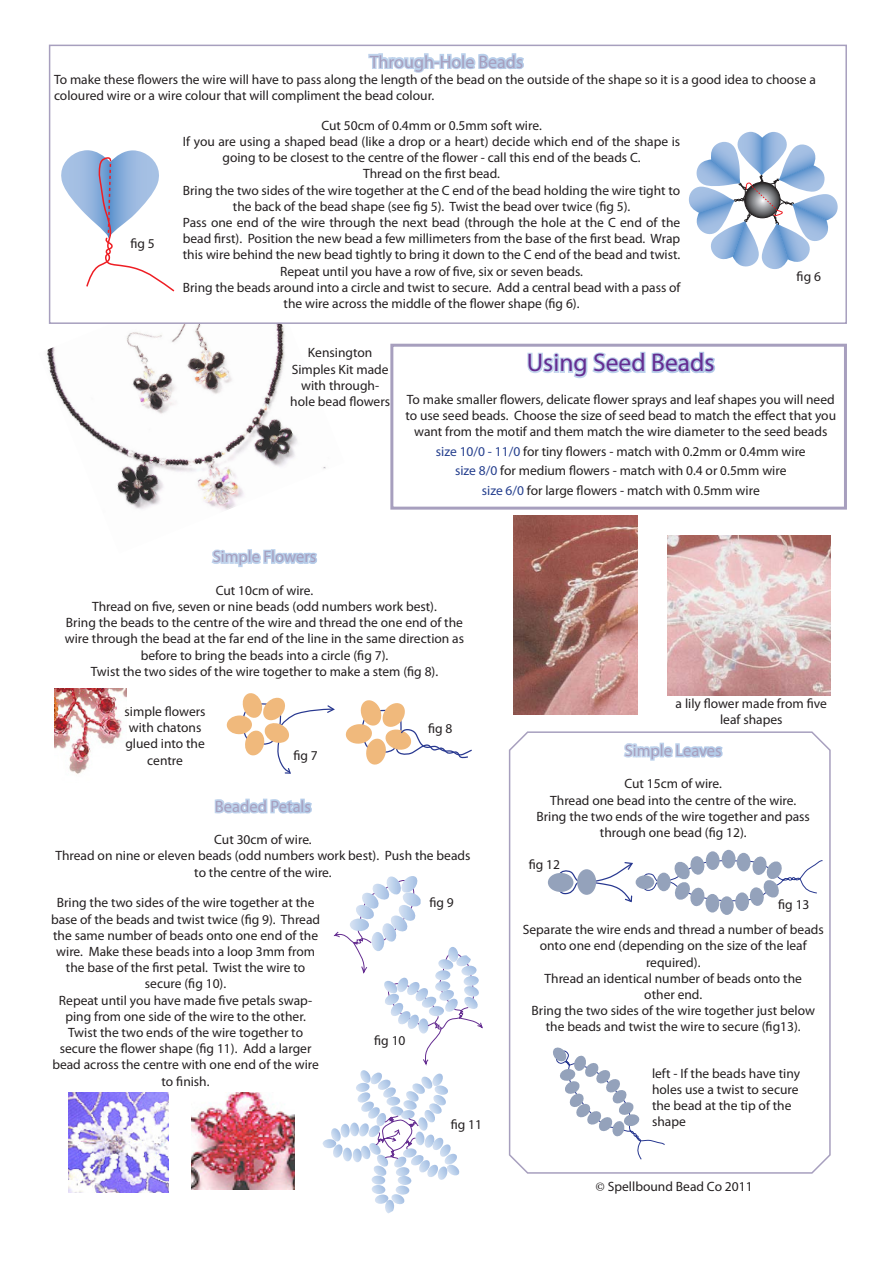
<style>
.page{position:relative;width:893px;height:1263px;background:#fff}
.page>*{position:absolute;margin:0;border:0;box-sizing:border-box;transform-origin:0 0}
.t1{font:25.5px "Myriad Pro";color:#652d91}
.t2{font:18px "Myriad Pro";color:#a79fbe}
.t3{font:16.5px "Myriad Pro";color:#a79fbe}
.t4{font:13.5px/16.2px "Myriad Pro";color:#231f20;text-align:center}
.s1{color:#253f8e}
.s2{font-family:"Minion Pro"}
</style>
<div class="page">
<img style="left:54px;top:689px;width:72px;height:85px">
<img style="left:47px;top:262px;width:279px;height:248px">
<div style="left:49px;top:45px;width:798px;height:279px;background:#fff;border:2px solid #a79fbe"></div>
<svg style="left:367px;top:44px;width:159px;height:29px"></svg>
<svg style="left:61px;top:150px;width:113px;height:141px"></svg>
<svg style="left:689px;top:132px;width:149px;height:137px"></svg>
<svg style="left:527px;top:351px;width:189px;height:28px"></svg>
<svg style="left:211px;top:549px;width:106px;height:18px"></svg>
<div style="left:390px;top:344px;width:457px;height:166px;border:3px solid #a79fbe"></div>
<svg style="left:214px;top:693px;width:121px;height:121px"></svg>
<svg style="left:345px;top:700px;width:127px;height:65px"></svg>
<svg style="left:323px;top:876px;width:160px;height:337px"></svg>
<svg style="left:508px;top:731px;width:323px;height:443px"></svg>
<img style="left:68px;top:1093px;width:101px;height:100px">
<img style="left:668px;top:536px;width:162px;height:159px">
<img style="left:513px;top:516px;width:125px;height:198px">
<img style="left:191px;top:1093px;width:104px;height:96px">
<p class="t2" style="left:370px;top:50px;width:155px">Through-Hole Beads</p>
<p class="t4" style="left:54px;top:71px;width:763px;text-align:left">To make these flowers the wire will have to pass along the length of the bead on the outside of the shape so it is a good idea to choose a coloured wire or a wire colour that will compliment the bead colour.</p>
<p class="t4" style="left:130px;top:235px;width:26px">fig 5</p>
<p class="t4" style="left:321px;top:117px;width:222px">Cut 50cm of 0.4mm or 0.5mm soft wire.</p>
<p class="t4" style="left:183px;top:133px;width:499px">If you are using a shaped bead (like a drop or a heart) decide which end of the shape is going to be closest to the centre of the flower - call this end of the beads C.</p>
<p class="t4" style="left:363px;top:166px;width:138px">Thread on the first bead.</p>
<p class="t4" style="left:183px;top:182px;width:499px">Bring the two sides of the wire together at the C end of the bead holding the wire tight to the back of the bead shape (see fig 5). Twist the bead over twice (fig 5).</p>
<p class="t4" style="left:183px;top:214px;width:499px;text-align:justify">Pass one end of the wire through the next bead (through the hole at the C end of the bead first). Position the new bead a few millimeters from the base of the first bead. Wrap this wire behind the new bead tightly to bring it down to the C end of the bead and twist.</p>
<p class="t4" style="left:280px;top:263px;width:304px">Repeat until you have a row of five, six or seven beads.</p>
<p class="t4" style="left:183px;top:279px;width:499px">Bring the beads around into a circle and twist to secure. Add a central bead with a pass of the wire across the middle of the flower shape (fig 6).</p>
<p class="t4" style="left:797px;top:268px;width:26px">fig 6</p>
<p class="t4" style="left:290px;top:345px;width:101px">Kensington<br>Simples Kit made with through&shy;hole bead flowers</p>
<p class="t1" style="left:527px;top:347px;width:189px">Using Seed Beads</p>
<p class="t4" style="left:405px;top:391px;width:432px">To make smaller flowers, delicate flower sprays and leaf shapes you will need to use seed beads. Choose the size of seed bead to match the effect that you want from the motif and them match the wire diameter to the seed beads</p>
<p class="t4" style="left:436px;top:443px;width:371px"><span class="s1">size 10/0 - 11/0</span> for tiny flowers - match with 0.2mm or 0.4mm wire</p>
<p class="t4" style="left:455px;top:462px;width:333px"><span class="s1">size 8/0</span> for medium flowers - match with 0.4 or 0.5mm wire</p>
<p class="t4" style="left:482px;top:482px;width:279px"><span class="s1">size 6/0</span> for large flowers - match with 0.5mm wire</p>
<p class="t3" style="left:213px;top:547px;width:105px">Simple Flowers</p>
<p class="t4" style="left:216px;top:582px;width:99px">Cut 10cm of wire.</p>
<p class="t4" style="left:92px;top:598px;width:346px">Thread on five, seven or nine beads (odd numbers work best).</p>
<p class="t4" style="left:65px;top:614px;width:401px">Bring the beads to the centre of the wire and thread the one end of the wire through the bead at the far end of the line in the same direction as before to bring the beads into a circle (fig 7).</p>
<p class="t4" style="left:91px;top:663px;width:349px">Twist the two sides of the wire together to make a stem (fig 8).</p>
<p class="t4" style="left:125px;top:703px;width:82px">simple flowers with chatons glued into the centre</p>
<p class="t4" style="left:293px;top:747px;width:26px">fig 7</p>
<p class="t4" style="left:428px;top:720px;width:26px">fig 8</p>
<p class="t3" style="left:215px;top:796px;width:98px">Beaded Petals</p>
<p class="t4" style="left:214px;top:831px;width:99px">Cut 30cm of wire.</p>
<p class="t4" style="left:55px;top:848px;width:417px">Thread on nine or eleven beads (odd numbers work best). Push the beads to the centre of the wire.</p>
<p class="t4" style="left:51px;top:894px;width:271px">Bring the two sides of the wire together at the base of the beads and twist twice (fig 9). Thread the same number of beads onto one end of the wire. Make these beads into a loop 3mm from the base of the first petal. Twist the wire to secure (fig 10).</p>
<p class="t4" style="left:52px;top:992px;width:268px">Repeat until you have made five petals swap&shy;ping from one side of the wire to the other.<br>Twist the two ends of the wire together to secure the flower shape (fig 11). Add a larger bead across the centre with one end of the wire to finish.</p>
<p class="t4" style="left:429px;top:894px;width:26px">fig 9</p>
<p class="t4" style="left:374px;top:1032px;width:33px">fig 10</p>
<p class="t4" style="left:451px;top:1116px;width:33px">fig 11</p>
<p class="t4" style="left:676px;top:695px;width:153px">a lily flower made from five leaf shapes</p>
<p class="t3" style="left:625px;top:740px;width:99px">Simple Leaves</p>
<p class="t4" style="left:624px;top:775px;width:99px">Cut 15cm of wire.</p>
<p class="t4" style="left:550px;top:792px;width:248px">Thread one bead into the centre of the wire.</p>
<p class="t4" style="left:536px;top:808px;width:275px">Bring the two ends of the wire together and pass through one bead (fig 12).</p>
<p class="t4" style="left:529px;top:856px;width:33px">fig 12</p>
<p class="t4" style="left:778px;top:896px;width:33px">fig 13</p>
<p class="t4" style="left:523px;top:921px;width:303px">Separate the wire ends and thread a number of beads onto one end (depending on the size of the leaf required).</p>
<p class="t4" style="left:545px;top:970px;width:259px">Thread an identical number of beads onto the</p>
<p class="t4" style="left:644px;top:986px;width:59px">other end.</p>
<p class="t4" style="left:532px;top:1002px;width:285px">Bring the two sides of the wire together just below the beads and twist the wire to secure (fig13).</p>
<p class="t4" style="left:652px;top:1065px;width:150px;text-align:left">left - If the beads have tiny holes use a twist to secure the bead at the tip of the shape</p>
<p class="t4" style="left:595px;top:1178px;width:159px"><span class="s2">©</span> Spellbound Bead Co 2011</p>
</div>
